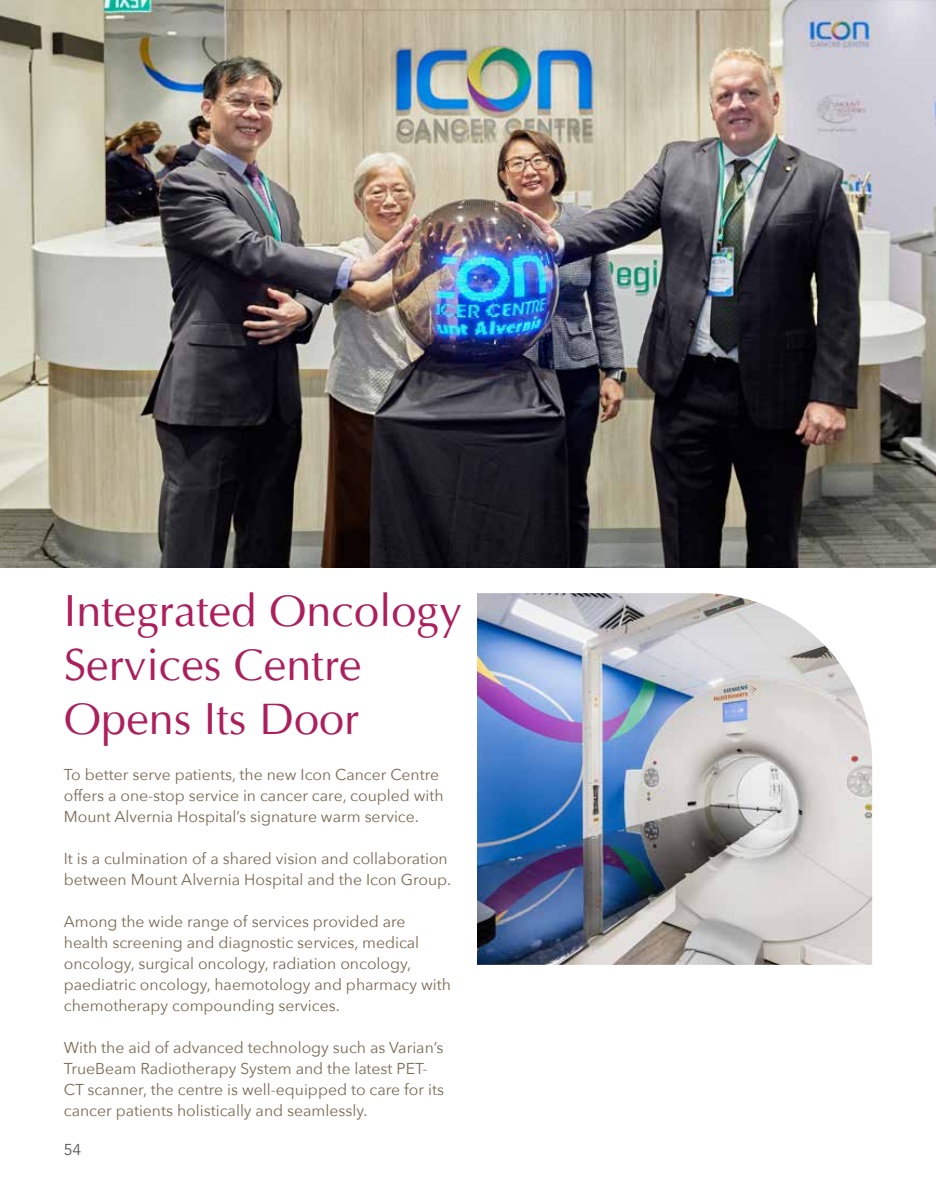
<style>
.page{position:relative;width:936px;height:1191px;background:#fff}
.page>*{position:absolute;margin:0;border:0;box-sizing:border-box;transform-origin:0 0}
.t1{font:45px/54px "Opus";color:#ac1f5c}
.t2{font:15.75px/21px "Avenir Next";color:#7a6954}
.t3{font:15.75px "Avenir";color:#59595c}
</style>
<div class="page">
<img style="left:477px;top:593px;width:395px;height:371px">
<img style="left:1px;top:0;width:934px;height:567px">
<h1 class="t1" style="left:64px;top:584px;width:399px">Integrated Oncology<br>Services Centre<br>Opens Its Door</h1>
<p class="t2" style="left:64px;top:763px;width:381px">To better serve patients, the new Icon Cancer Centre offers a one-stop service in cancer care, coupled with<br>Mount Alvernia Hospital’s signature warm service.</p>
<p class="t2" style="left:64px;top:847px;width:389px">It is a culmination of a shared vision and collaboration between Mount Alvernia Hospital and the Icon Group.</p>
<p class="t2" style="left:64px;top:910px;width:388px">Among the wide range of services provided are health screening and diagnostic services, medical oncology, surgical oncology, radiation oncology, paediatric oncology, haemotology and pharmacy with chemotherapy compounding services.</p>
<p class="t2" style="left:64px;top:1036px;width:381px">With the aid of advanced technology such as Varian’s TrueBeam Radiotherapy System and the latest PET-CT scanner, the centre is well-equipped to care for its cancer patients holistically and seamlessly.</p>
<p class="t3" style="left:64px;top:1140px;width:19px">54</p>
</div>
